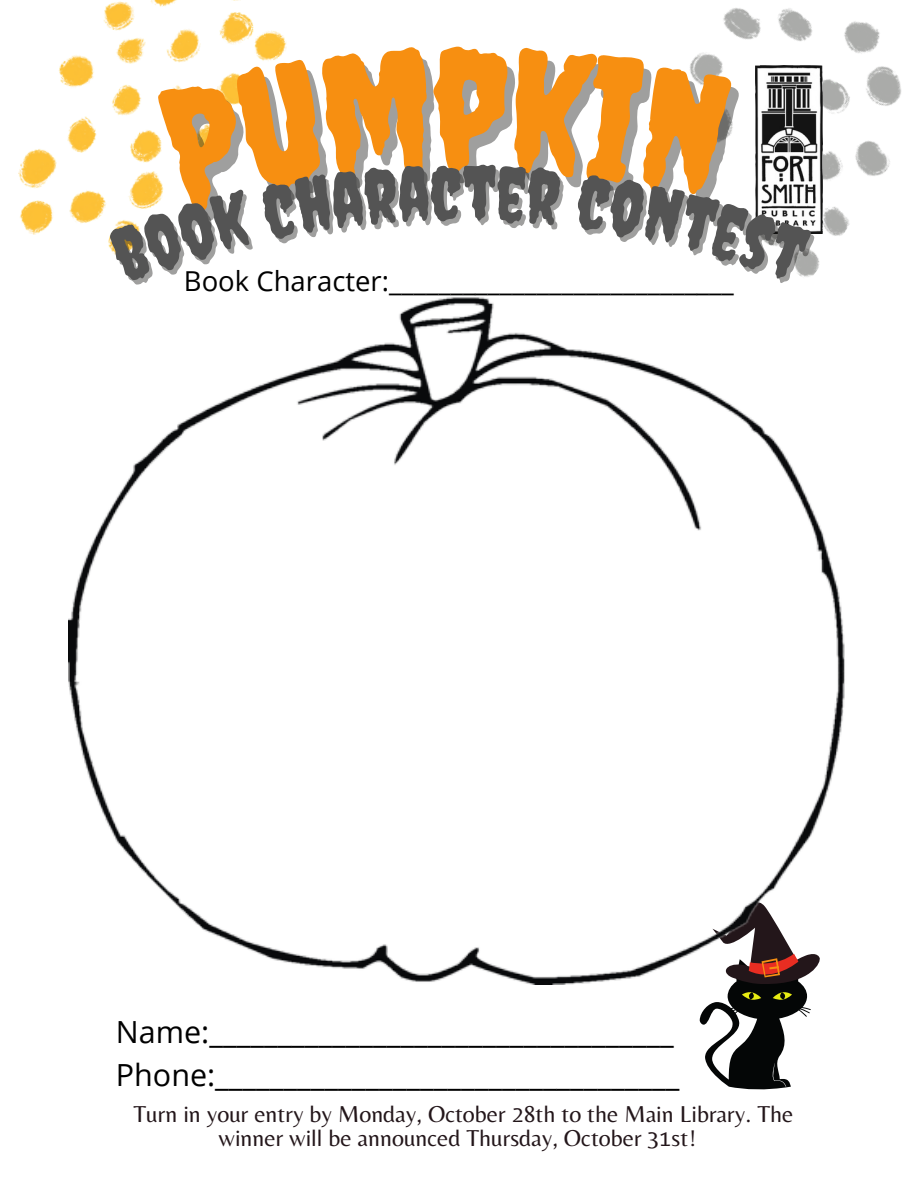
<style>
.page{position:relative;width:918px;height:1188px;background:#fff}
.page>*{position:absolute;margin:0;border:0;box-sizing:border-box;transform-origin:0 0}
.t1{font:168.45px "Creepster";color:#f78f11}
.t2{font:30.45px/43.3px "Open Sans";color:#000}
.t3{font:27.45px "Open Sans";color:#000}
.t4{font:23.85px/23.9px "Belleza";color:#23161a;text-align:center}
</style>
<div class="page">
<img style="left:18px;top:0;width:269px;height:235px">
<img style="left:723px;top:8px;width:178px;height:267px">
<svg style="left:700px;top:985px;width:111px;height:105px"></svg>
<img style="left:68px;top:297px;width:777px;height:688px">
<img style="left:813px;top:66px;width:10px;height:167px">
<svg style="left:106px;top:43px;width:707px;height:234px"></svg>
<p class="t1" style="left:431px;top:10px;width:79px">p</p>
<p class="t3" style="left:184px;top:262px;width:552px">Book Character:____________________________</p>
<p class="t2" style="left:116px;top:1009px;width:565px">Name:__________________________________<br>Phone:__________________________________</p>
<p class="t4" style="left:134px;top:1102px;width:661px">Turn in your entry by Monday, October 28th to the Main Library. The winner will be announced Thursday, October 31st!</p>
</div>
